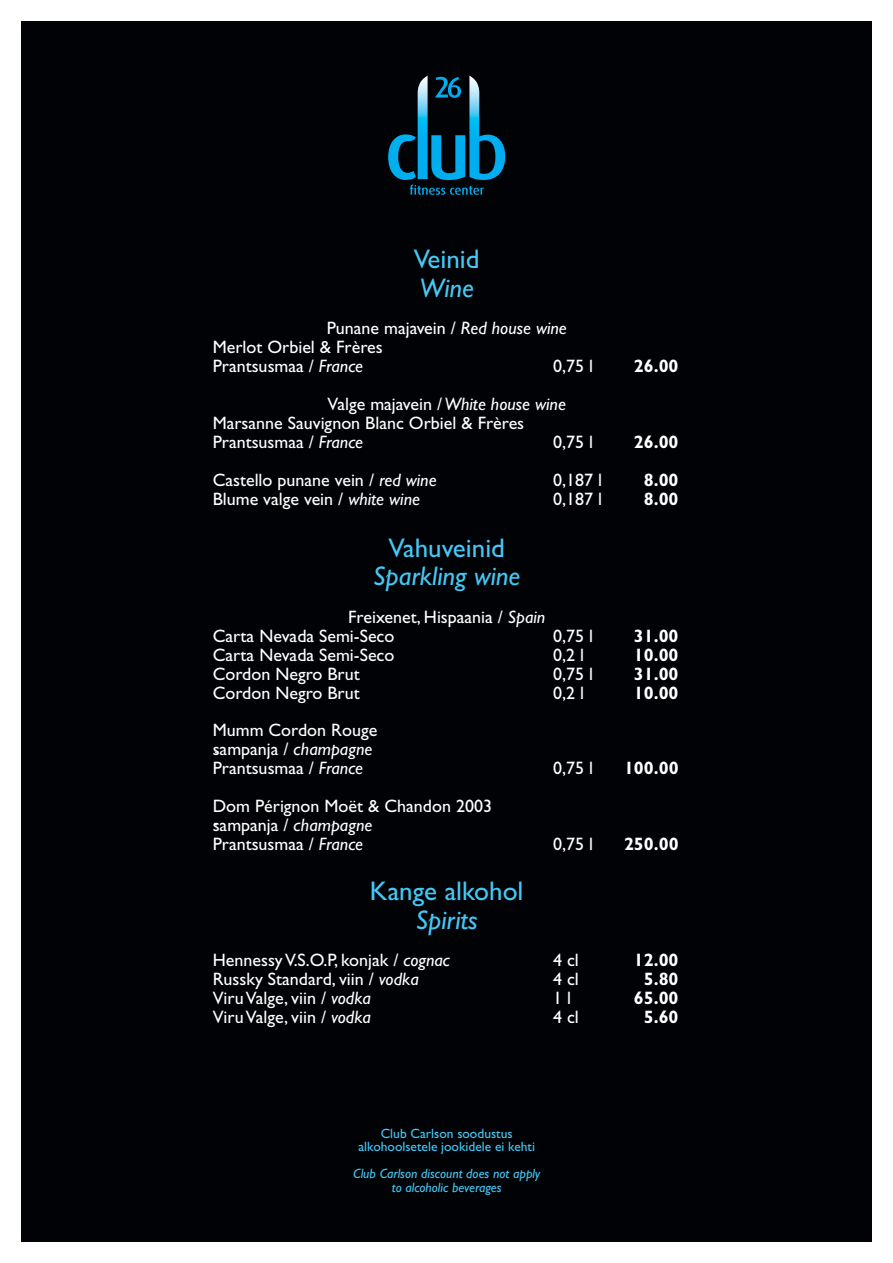
<style>
.page{position:relative;width:893px;height:1263px;background:#fff}
.page>*{position:absolute;margin:0;border:0;box-sizing:border-box;transform-origin:0 0}
.t1{font:27px "Gill Sans";color:#44c8f5}
.t2{font:italic 27px "Gill Sans";color:#44c8f5}
.t3{font:18px/18.9px "Gill Sans";color:#fff}
.t4{font:700 18px "Gill Sans";color:#fff}
.t5{font:italic 13.5px/13.5px "Gill Sans";color:#44c8f5;text-align:center}
.t6{font:13.5px/13.5px "Gill Sans";color:#44c8f5;text-align:center}
.s1{font-style:italic}
</style>
<div class="page">
<div style="left:21px;top:21px;width:851px;height:1221px;background:#010205"></div>
<svg style="left:410px;top:184px;width:74px;height:11px"></svg>
<img style="left:388px;top:76px;width:117px;height:104px">
<h1 class="t1" style="left:414px;top:250px;width:67px">Veinid</h1>
<h1 class="t2" style="left:419px;top:278px;width:56px">Wine</h1>
<p class="t3" style="left:213px;top:321px;width:355px;text-indent:114px">Punane majavein / <span class="s1">Red house wine<br></span>Merlot Orbiel &amp; Frères<br>Prantsusmaa / <span class="s1">France</span></p>
<p class="t3" style="left:553px;top:359px;width:41px">0,75 l</p>
<p class="t4" style="left:634px;top:360px;width:46px">26.00</p>
<p class="t3" style="left:213px;top:397px;width:355px;text-indent:115px">Valge majavein / <span class="s1">White house wine<br></span>Marsanne Sauvignon Blanc Orbiel &amp; Frères<br>Prantsusmaa / <span class="s1">France</span></p>
<p class="t3" style="left:553px;top:434px;width:41px">0,75 l</p>
<p class="t4" style="left:634px;top:436px;width:46px">26.00</p>
<p class="t3" style="left:213px;top:472px;width:225px">Castello punane vein / <span class="s1">red wine</span></p>
<p class="t3" style="left:553px;top:472px;width:50px">0,187 l</p>
<p class="t4" style="left:644px;top:473px;width:36px">8.00</p>
<p class="t3" style="left:213px;top:491px;width:209px">Blume valge vein / <span class="s1">white wine</span></p>
<p class="t3" style="left:553px;top:491px;width:50px">0,187 l</p>
<p class="t4" style="left:644px;top:492px;width:36px">8.00</p>
<h1 class="t1" style="left:388px;top:538px;width:118px">Vahuveinid</h1>
<h1 class="t2" style="left:373px;top:567px;width:149px">Sparkling wine</h1>
<p class="t3" style="left:213px;top:610px;width:334px;text-indent:135px">Freixenet, Hispaania / <span class="s1">Spain<br></span>Carta Nevada Semi-Seco</p>
<p class="t3" style="left:553px;top:628px;width:41px">0,75 l</p>
<p class="t4" style="left:634px;top:630px;width:46px">31.00</p>
<p class="t3" style="left:213px;top:647px;width:183px">Carta Nevada Semi-Seco</p>
<p class="t3" style="left:553px;top:647px;width:32px">0,2 l</p>
<p class="t4" style="left:634px;top:649px;width:46px">10.00</p>
<p class="t3" style="left:213px;top:666px;width:148px">Cordon Negro Brut</p>
<p class="t3" style="left:553px;top:666px;width:41px">0,75 l</p>
<p class="t4" style="left:634px;top:667px;width:46px">31.00</p>
<p class="t3" style="left:213px;top:685px;width:148px">Cordon Negro Brut</p>
<p class="t3" style="left:553px;top:685px;width:32px">0,2 l</p>
<p class="t4" style="left:634px;top:686px;width:46px">10.00</p>
<p class="t3" style="left:213px;top:723px;width:166px">Mumm Cordon Rouge sampanja / <span class="s1">champagne<br></span>Prantsusmaa / <span class="s1">France</span></p>
<p class="t3" style="left:553px;top:761px;width:41px">0,75 l</p>
<p class="t4" style="left:624px;top:762px;width:56px">100.00</p>
<p class="t3" style="left:213px;top:799px;width:281px">Dom Pérignon Moët &amp; Chandon 2003 sampanja / <span class="s1">champagne<br></span>Prantsusmaa / <span class="s1">France</span></p>
<p class="t3" style="left:553px;top:836px;width:41px">0,75 l</p>
<p class="t4" style="left:624px;top:838px;width:56px">250.00</p>
<h1 class="t1" style="left:370px;top:882px;width:155px">Kange alkohol</h1>
<h1 class="t2" style="left:416px;top:910px;width:63px">Spirits</h1>
<p class="t3" style="left:213px;top:953px;width:239px">Hennessy V.S.O.P, konjak / <span class="s1">cognac</span></p>
<p class="t3" style="left:553px;top:953px;width:27px">4 cl</p>
<p class="t4" style="left:634px;top:954px;width:46px">12.00</p>
<p class="t3" style="left:213px;top:972px;width:207px">Russky Standard, viin / <span class="s1">vodka</span></p>
<p class="t3" style="left:553px;top:972px;width:27px">4 cl</p>
<p class="t4" style="left:644px;top:973px;width:36px">5.80</p>
<p class="t3" style="left:213px;top:991px;width:160px">Viru Valge, viin / <span class="s1">vodka</span></p>
<p class="t3" style="left:553px;top:991px;width:19px">1 l</p>
<p class="t4" style="left:634px;top:992px;width:46px">65.00</p>
<p class="t3" style="left:213px;top:1010px;width:160px">Viru Valge, viin / <span class="s1">vodka</span></p>
<p class="t3" style="left:553px;top:1010px;width:27px">4 cl</p>
<p class="t4" style="left:644px;top:1011px;width:36px">5.60</p>
<p class="t6" style="left:358px;top:1128px;width:178px">Club Carlson soodustus alkohoolsetele jookidele ei kehti</p>
<p class="t5" style="left:353px;top:1168px;width:188px">Club Carlson discount does not apply to alcoholic beverages</p>
</div>
